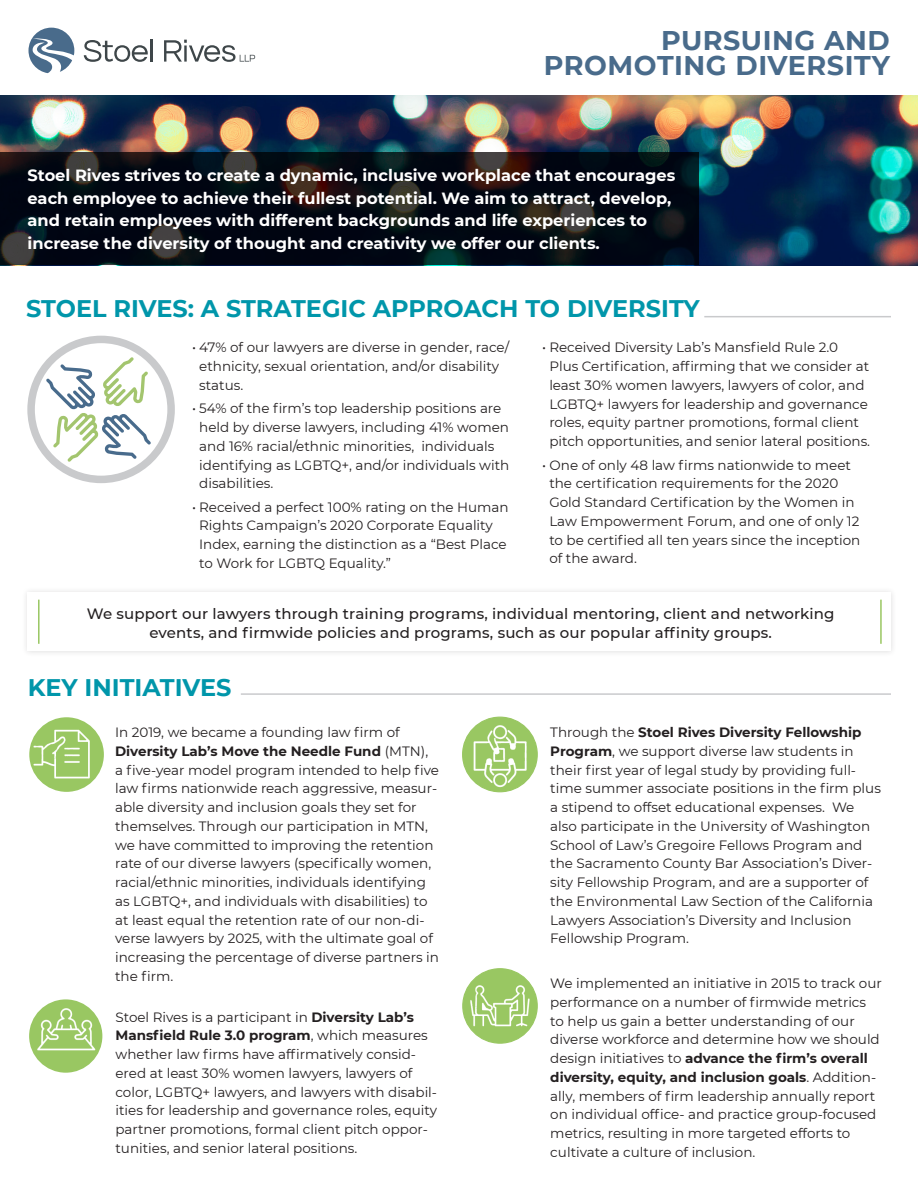
<style>
.page{position:relative;width:918px;height:1188px;background:#fff}
.page>*{position:absolute;margin:0;border:0;box-sizing:border-box;transform-origin:0 0}
.t1{font:700 27px/25.5px "Montserrat";letter-spacing:.02em;color:#496b8b;text-align:right}
.t2{font:700 24px "Montserrat";color:#0096aa}
.t3{font:700 16.2px/22.6px "Montserrat";color:#fff}
.t4{font:500 15px/19.5px "Montserrat";letter-spacing:.01em;color:#231f20;text-align:center}
.t5{font:13.5px/18.8px "Montserrat";color:#231f20}
.s1{font-weight:700}
</style>
<div class="page">
<img style="left:0;top:95px;width:918px;height:170px">
<svg style="left:28px;top:28px;width:46px;height:45px"></svg>
<svg style="left:84px;top:40px;width:64px;height:22px"></svg>
<hr style="left:151px;top:39px;width:2px;height:23px;background:#3e4649">
<svg style="left:164px;top:40px;width:91px;height:22px"></svg>
<svg style="left:31px;top:339px;width:140px;height:140px"></svg>
<div style="left:27px;top:336px;width:148px;height:147px;border:8px solid #c9cacc;border-radius:50%"></div>
<svg style="left:27px;top:335px;width:124px;height:127px"></svg>
<img style="left:29px;top:717px;width:72px;height:75px">
<img style="left:463px;top:716px;width:75px;height:77px">
<div style="left:29px;top:999px;width:73px;height:74px;background:#99c762;border-radius:50%"></div>
<img style="left:29px;top:1000px;width:74px;height:62px">
<div style="left:463px;top:969px;width:74px;height:74px;background:#99c762;border-radius:50%"></div>
<img style="left:462px;top:976px;width:76px;height:68px">
<svg style="left:0;top:152px;width:699px;height:113px;background:#0a0e16"></svg>
<hr style="left:241px;top:693px;width:650px;height:2px;background:#c9cacc">
<hr style="left:704px;top:316px;width:187px;height:1px;background:#c9cacc">
<div style="left:22px;top:587px;width:875px;height:70px;background:#f8f8f8"></div>
<div style="left:28px;top:593px;width:863px;height:58px;background:#fff"></div>
<hr style="left:880px;top:600px;width:2px;height:44px;background:#99c762">
<hr style="left:38px;top:600px;width:2px;height:44px;background:#99c762">
<p class="t1" style="left:544px;top:26px;width:348px">PURSUING AND<br>PROMOTING DIVERSITY</p>
<p class="t3" style="left:28px;top:163px;width:649px">Stoel Rives strives to create a dynamic, inclusive workplace that encourages each employee to achieve their fullest potential. We aim to attract, develop, and retain employees with different backgrounds and life experiences to increase the diversity of thought and creativity we offer our clients.</p>
<p class="t2" style="left:26px;top:291px;width:675px">STOEL RIVES: A STRATEGIC APPROACH TO DIVERSITY</p>
<p class="t5" style="left:199px;top:338px;width:311px;text-indent:-7px">• 47% of our lawyers are diverse in gender, race/ ethnicity, sexual orientation, and/or disability status.</p>
<p class="t5" style="left:199px;top:399px;width:312px;text-indent:-7px">• 54% of the firm’s top leadership positions are held by diverse lawyers, including 41% women and 16% racial/ethnic minorities, individuals identifying as LGBTQ+, and/or individuals with disabilities.</p>
<p class="t5" style="left:199px;top:497px;width:311px;text-indent:-7px">• Received a perfect 100% rating on the Human Rights Campaign’s 2020 Corporate Equality Index, earning the distinction as a “Best Place to Work for LGBTQ Equality.”</p>
<p class="t5" style="left:549px;top:338px;width:322px;text-indent:-7px">• Received Diversity Lab’s Mansfield Rule 2.0<br>Plus Certification, affirming that we consider at least 30% women lawyers, lawyers of color, and LGBTQ+ lawyers for leadership and governance roles, equity partner promotions, formal client pitch opportunities, and senior lateral positions.</p>
<p class="t5" style="left:549px;top:455px;width:313px;text-indent:-7px">• One of only 48 law firms nationwide to meet the certification requirements for the 2020<br>Gold Standard Certification by the Women in Law Empowerment Forum, and one of only 12 to be certified all ten years since the inception of the award.</p>
<p class="t4" style="left:87px;top:603px;width:749px">We support our lawyers through training programs, individual mentoring, client and networking events, and firmwide policies and programs, such as our popular affinity groups.</p>
<p class="t2" style="left:28px;top:670px;width:205px">KEY INITIATIVES</p>
<p class="t5" style="left:115px;top:723px;width:325px">In 2019, we became a founding law firm of <span class="s1">Diversity Lab’s Move the Needle Fund</span> (MTN), a five-year model program intended to help five law firms nationwide reach aggressive, measur&shy;able diversity and inclusion goals they set for themselves. Through our participation in MTN, we have committed to improving the retention rate of our diverse lawyers (specifically women, racial/ethnic minorities, individuals identifying as LGBTQ+, and individuals with disabilities) to at least equal the retention rate of our non-di&shy;verse lawyers by 2025, with the ultimate goal of increasing the percentage of diverse partners in the firm.</p>
<p class="t5" style="left:550px;top:723px;width:332px">Through the <span class="s1">Stoel Rives Diversity Fellowship Program</span>, we support diverse law students in their first year of legal study by providing full&shy;time summer associate positions in the firm plus a stipend to offset educational expenses. We also participate in the University of Washington School of Law’s Gregoire Fellows Program and the Sacramento County Bar Association’s Diver&shy;sity Fellowship Program, and are a supporter of the Environmental Law Section of the California Lawyers Association’s Diversity and Inclusion Fellowship Program.</p>
<p class="t5" style="left:115px;top:1007px;width:323px">Stoel Rives is a participant in <span class="s1">Diversity Lab’s Mansfield Rule 3.0 program</span>, which measures whether law firms have affirmatively consid&shy;ered at least 30% women lawyers, lawyers of color, LGBTQ+ lawyers, and lawyers with disabil&shy;ities for leadership and governance roles, equity partner promotions, formal client pitch oppor&shy;tunities, and senior lateral positions.</p>
<p class="t5" style="left:550px;top:973px;width:333px">We implemented an initiative in 2015 to track our performance on a number of firmwide metrics to help us gain a better understanding of our diverse workforce and determine how we should design initiatives to <span class="s1">advance the firm’s overall diversity, equity, and inclusion goals</span>. Addition&shy;ally, members of firm leadership annually report on individual office- and practice group-focused metrics, resulting in more targeted efforts to cultivate a culture of inclusion.</p>
</div>
